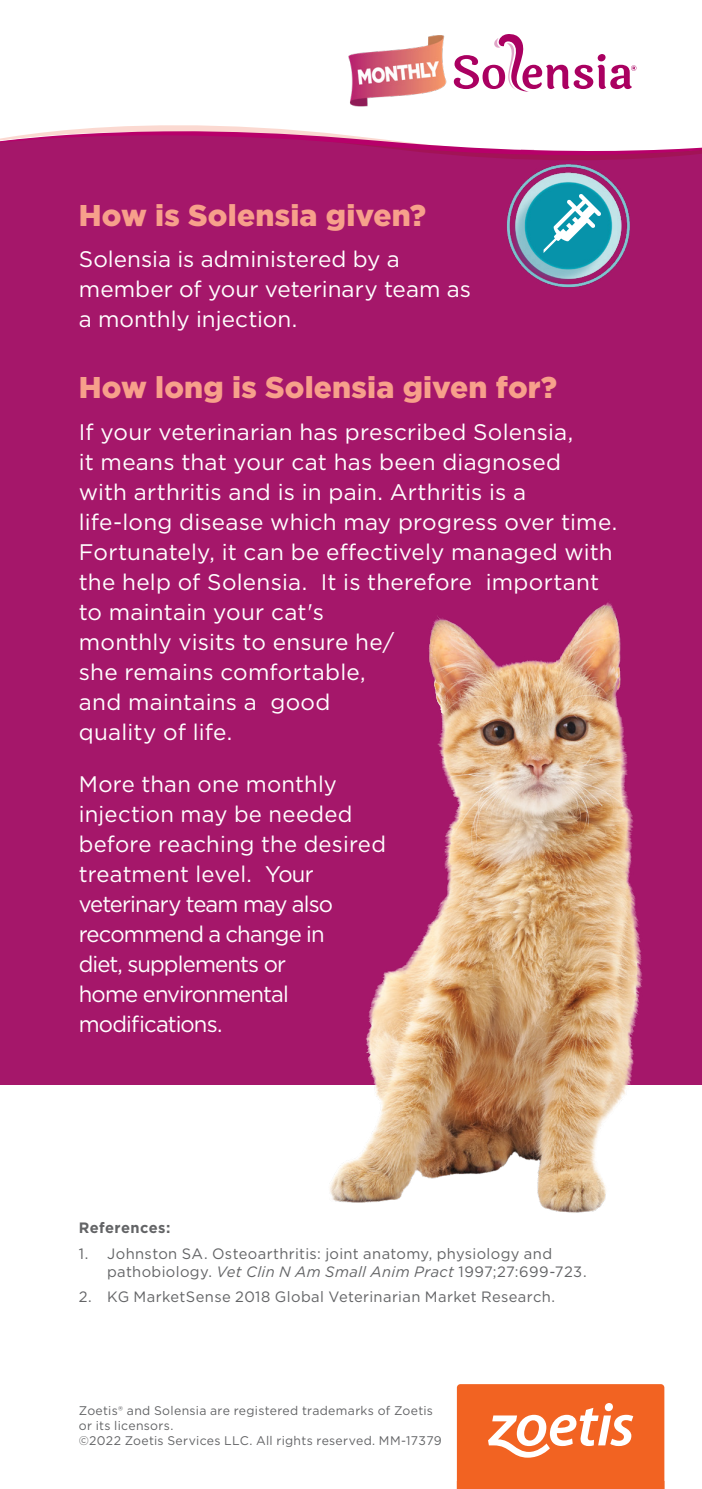
<style>
.page{position:relative;width:702px;height:1489px;background:#fff}
.page>*{position:absolute;margin:0;border:0;box-sizing:border-box;transform-origin:0 0}
.t1{font:900 30px "Gotham";letter-spacing:.005em;color:#f7a08b}
.t2{font:900 30px "Gotham Pro";letter-spacing:.005em;color:#f7a08b}
.t3{font:22.5px/30px "Gotham";letter-spacing:.005em;color:#fff}
.t4{font:22.5px/30px "Gotham";letter-spacing:-.035em;color:#fff}
.t5{font:15px/18px "Gotham";letter-spacing:.025em;color:#636466}
.t6{font:700 15px "Gotham";letter-spacing:.025em;color:#636466}
.t7{font:12.5px/15px "Gotham";letter-spacing:.025em;color:#636466}
.s1{font-style:italic}
</style>
<div class="page">
<div style="left:0;top:47px;width:702px;height:1037px;background:#a5176a"></div>
<div style="left:0;top:47px;width:702px;height:78px;background:#fff"></div>
<svg style="left:0;top:125px;width:702px;height:35px"></svg>
<img style="left:250px;top:602px;width:452px;height:611px">
<img style="left:506px;top:164px;width:124px;height:124px">
<svg style="left:543px;top:194px;width:58px;height:59px;background:#47afc0"></svg>
<img style="left:347px;top:35px;width:100px;height:72px">
<svg style="left:454px;top:34px;width:182px;height:58px"></svg>
<svg style="left:457px;top:1384px;width:207px;height:104px;background:#f3763d"></svg>
<h1 class="t2" style="left:79px;top:198px;width:349px">How is Solensia given?</h1>
<p class="t3" style="left:79px;top:243px;width:394px">Solensia is administered by a member of your veterinary team as a monthly injection.</p>
<h1 class="t1" style="left:79px;top:370px;width:479px">How long is Solensia given for?</h1>
<p class="t3" style="left:79px;top:416px;width:540px">If your veterinarian has prescribed Solensia,<br>it means that your cat has been diagnosed<br>with arthritis and is in pain. Arthritis is a life-long disease which may progress over time.<br>Fortunately, it can be effectively managed with the help of Solensia. It is therefore important to maintain your cat's<br>monthly visits to ensure he/<br>she remains comfortable,<br>and maintains a good<br>quality of life.</p>
<p class="t4" style="left:79px;top:768px;width:309px">More than one monthly injection may be needed before reaching the desired treatment level. Your veterinary team may also recommend a change in<br>diet, supplements or<br>home environmental modifications.</p>
<p class="t6" style="left:79px;top:1217px;width:93px">References:</p>
<p class="t5" style="left:107px;top:1243px;width:481px;text-indent:-28px">1. Johnston SA. Osteoarthritis: joint anatomy, physiology and pathobiology. <span class="s1">Vet Clin N Am Small Anim Pract</span> 1997;27:699-723.</p>
<p class="t5" style="left:79px;top:1286px;width:478px">2. KG MarketSense 2018 Global Veterinarian Market Research.</p>
<p class="t7" style="left:79px;top:1402px;width:364px">Zoetis® and Solensia are registered trademarks of Zoetis or its licensors.<br>©2022 Zoetis Services LLC. All rights reserved. MM-17379</p>
</div>
